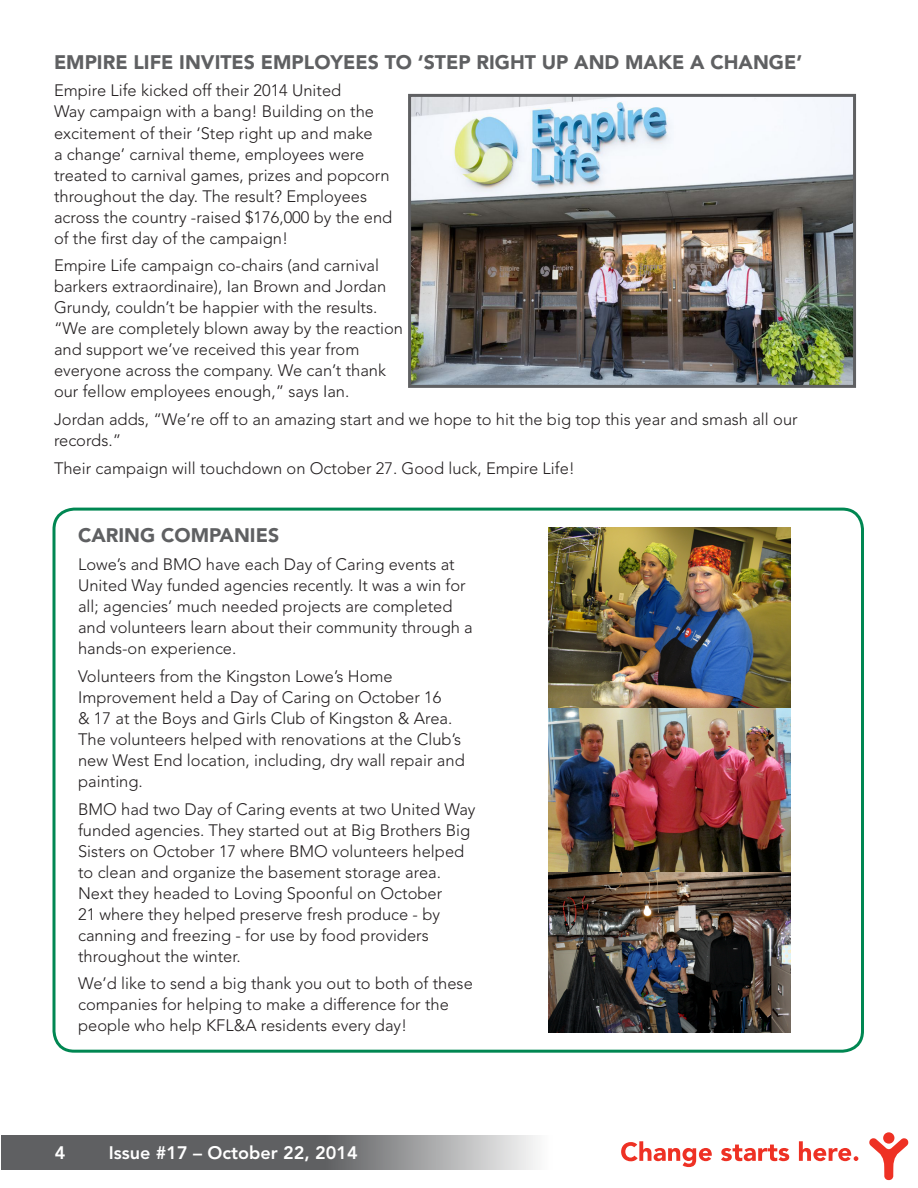
<style>
.page{position:relative;width:918px;height:1188px;background:#fff}
.page>*{position:absolute;margin:0;border:0;box-sizing:border-box;transform-origin:0 0}
.t1{font:900 19.5px "Avenir LT Std";color:#5f6062}
.t2{font:800 18px "Avenir LT Std";color:#fff}
.t3{font:300 16.5px/21px "Avenir LT Std";color:#231f20}
</style>
<div class="page">
<svg style="left:1px;top:1135px;width:536px;height:34px;background:#7c7c7e"></svg>
<svg style="left:869px;top:1138px;width:39px;height:42px"></svg>
<div style="left:883px;top:1132px;width:11px;height:12px;background:#ee3124;border-radius:50%"></div>
<svg style="left:621px;top:1141px;width:91px;height:26px"></svg>
<svg style="left:721px;top:1145px;width:68px;height:16px"></svg>
<svg style="left:799px;top:1141px;width:59px;height:20px"></svg>
<div style="left:52px;top:508px;width:812px;height:545px;border:3px solid #008752;border-radius:20px"></div>
<img style="left:549px;top:528px;width:241px;height:504px">
<img style="left:412px;top:98px;width:440px;height:286px">
<div style="left:408px;top:94px;width:448px;height:294px;border:3px solid #5f6062"></div>
<p class="t1" style="left:54px;top:50px;width:750px">EMPIRE LIFE INVITES EMPLOYEES TO ‘STEP RIGHT UP AND MAKE A CHANGE’</p>
<p class="t3" style="left:54px;top:80px;width:340px">Empire Life kicked off their 2014 United<br>Way campaign with a bang! Building on the excitement of their ‘Step right up and make<br>a change’ carnival theme, employees were treated to carnival games, prizes and popcorn throughout the day. The result? Employees across the country -raised $176,000 by the end of the first day of the campaign!</p>
<p class="t3" style="left:54px;top:255px;width:351px">Empire Life campaign co-chairs (and carnival barkers extraordinaire), Ian Brown and Jordan Grundy, couldn’t be happier with the results. “We are completely blown away by the reaction and support we’ve received this year from everyone across the company. We can’t thank our fellow employees enough,” says Ian.</p>
<p class="t3" style="left:54px;top:409px;width:745px">Jordan adds, “We’re off to an amazing start and we hope to hit the big top this year and smash all our records.”</p>
<p class="t3" style="left:54px;top:458px;width:522px">Their campaign will touchdown on October 27. Good luck, Empire Life!</p>
<p class="t1" style="left:78px;top:524px;width:203px">CARING COMPANIES</p>
<p class="t3" style="left:78px;top:554px;width:396px">Lowe’s and BMO have each Day of Caring events at United Way funded agencies recently. It was a win for all; agencies’ much needed projects are completed and volunteers learn about their community through a hands-on experience.</p>
<p class="t3" style="left:78px;top:666px;width:388px">Volunteers from the Kingston Lowe’s Home Improvement held a Day of Caring on October 16<br>&amp; 17 at the Boys and Girls Club of Kingston &amp; Area.<br>The volunteers helped with renovations at the Club’s new West End location, including, dry wall repair and painting.</p>
<p class="t3" style="left:78px;top:798px;width:399px">BMO had two Day of Caring events at two United Way funded agencies. They started out at Big Brothers Big Sisters on October 17 where BMO volunteers helped to clean and organize the basement storage area.<br>Next they headed to Loving Spoonful on October<br>21 where they helped preserve fresh produce - by canning and freezing - for use by food providers throughout the winter.</p>
<p class="t3" style="left:78px;top:973px;width:396px">We’d like to send a big thank you out to both of these companies for helping to make a difference for the people who help KFL&amp;A residents every day!</p>
<p class="t2" style="left:55px;top:1142px;width:12px">4</p>
<p class="t2" style="left:109px;top:1142px;width:250px">Issue #17 – October 22, 2014</p>
</div>
